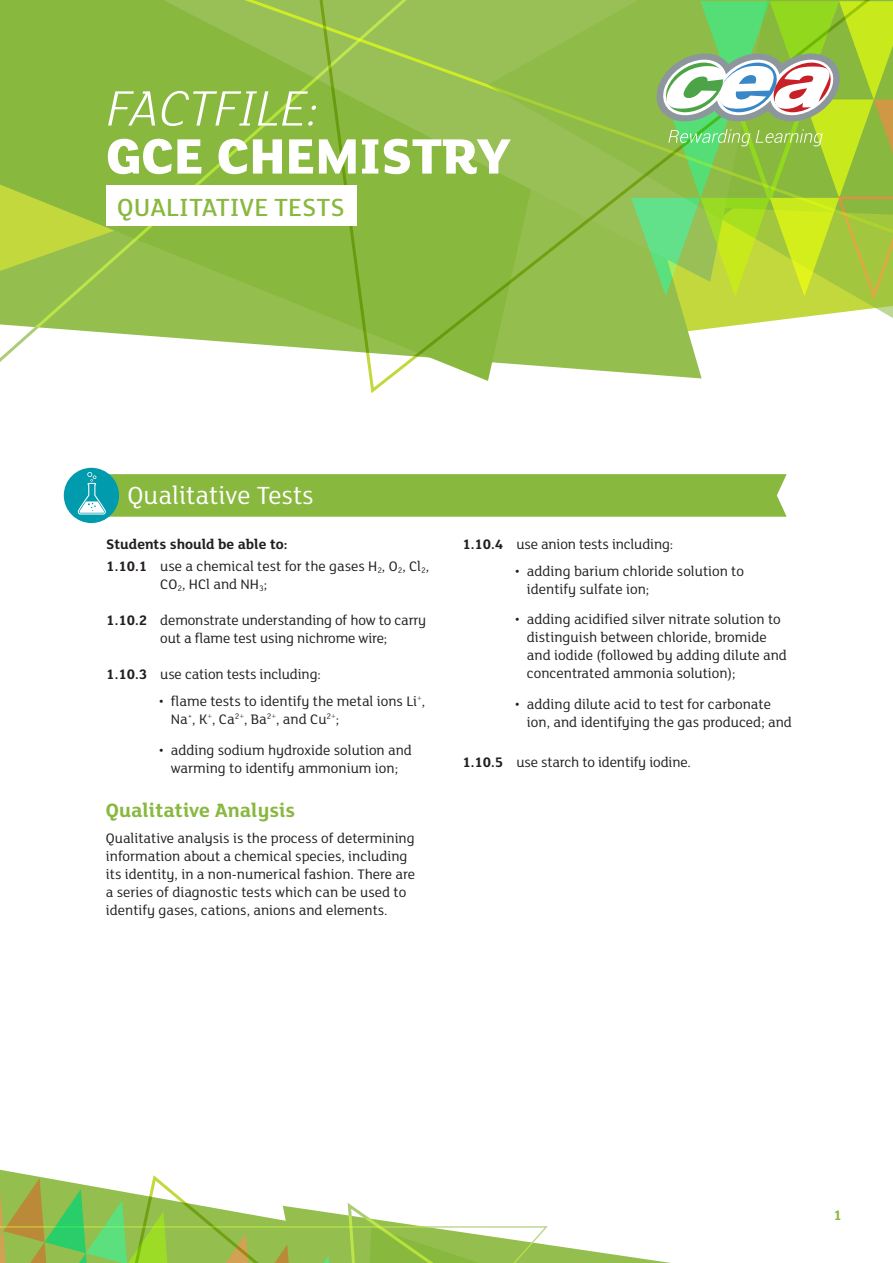
<style>
.page{position:relative;width:893px;height:1263px;background:#fff}
.page>*{position:absolute;margin:0;border:0;box-sizing:border-box;transform-origin:0 0}
.t1{font:800 54px "FS Lola";color:#fff}
.t2{font:italic 300 54px "FS Lola";color:#fff}
.t3{font:500 27px "FS Lola";color:#89b83f}
.t4{font:27px "FS Lola";color:#fff}
.t5{font:700 21px "FS Lola";color:#89b83f}
.t6{font:15px/18px "FS Lola";color:#231f20}
.t7{font:700 15px "FS Lola";color:#89b83f}
.s1{font-weight:700}
</style>
<div class="page">
<svg style="left:0;top:1169px;width:671px;height:94px"></svg>
<svg style="left:0;top:0;width:313px;height:362px;background:#98c152"></svg>
<svg style="left:313px;top:0;width:580px;height:393px"></svg>
<div style="left:106px;top:186px;width:250px;height:40px;background:#fff"></div>
<svg style="left:631px;top:1px;width:262px;height:301px;background:#9fcb53"></svg>
<div style="left:64px;top:468px;width:55px;height:55px;background:#009bac;border-radius:50%"></div>
<svg style="left:78px;top:472px;width:709px;height:45px;background:#8bbb51"></svg>
<h1 class="t2" style="left:106px;top:73px;width:214px">FACTFILE:</h1>
<h1 class="t1" style="left:106px;top:119px;width:406px">GCE CHEMISTRY</h1>
<h2 class="t3" style="left:117px;top:190px;width:229px">QUALITATIVE TESTS</h2>
<h2 class="t4" style="left:128px;top:478px;width:188px">Qualitative Tests</h2>
<p class="t6" style="left:106px;top:533px;width:324px;line-height:22.2px"><span class="s1">Students should be able to:<br>1.10.1</span> use a chemical test for the gases H<sub>2</sub>, O<sub>2</sub>, Cl<sub>2</sub>,</p>
<p class="t6" style="left:160px;top:575px;width:108px">CO<sub>2</sub>, HCl and NH<sub>3</sub>;</p>
<p class="t6" style="left:160px;top:611px;width:267px;text-indent:-54px"><span class="s1">1.10.2</span> demonstrate understanding of how to carry out a flame test using nichrome wire;</p>
<p class="t6" style="left:106px;top:665px;width:216px"><span class="s1">1.10.3</span> use cation tests including:</p>
<p class="t6" style="left:171px;top:691px;width:256px;text-indent:-12px">• flame tests to identify the metal ions Li ,<br>Na<sup>+</sup>, K , Ca<sup>2</sup> , Ba<sup>2</sup> , and Cu<sup>2</sup> ;</p>
<p class="t6" style="left:159px;top:740px;width:255px;text-align:center">• adding sodium hydroxide solution and warming to identify ammonium ion;</p>
<h3 class="t5" style="left:106px;top:795px;width:191px">Qualitative Analysis</h3>
<p class="t6" style="left:106px;top:829px;width:311px">Qualitative analysis is the process of determining information about a chemical species, including its identity, in a non-numerical fashion. There are a series of diagnostic tests which can be used to identify gases, cations, anions and elements.</p>
<p class="t6" style="left:462px;top:535px;width:212px"><span class="s1">1.10.4</span> use anion tests including:</p>
<p class="t6" style="left:527px;top:561px;width:219px;text-indent:-12px">• adding barium chloride solution to identify sulfate ion;</p>
<p class="t6" style="left:527px;top:610px;width:262px;text-indent:-12px">• adding acidified silver nitrate solution to distinguish between chloride, bromide and iodide (followed by adding dilute and concentrated ammonia solution);</p>
<p class="t6" style="left:527px;top:695px;width:267px;text-indent:-12px">• adding dilute acid to test for carbonate ion, and identifying the gas produced; and</p>
<p class="t6" style="left:462px;top:753px;width:230px"><span class="s1">1.10.5</span> use starch to identify iodine.</p>
<p class="t7" style="left:834px;top:1205px;width:10px">1</p>
</div>
